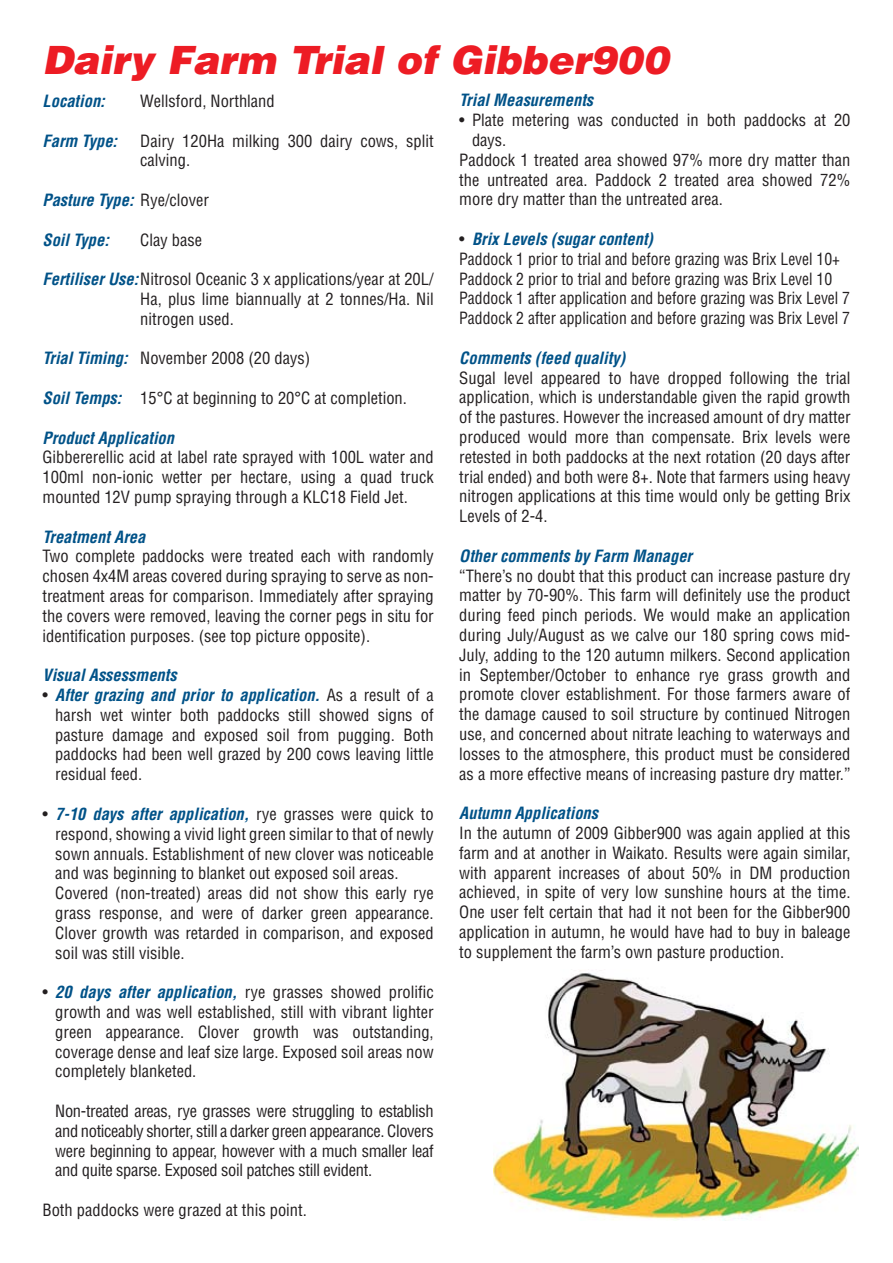
<style>
.page{position:relative;width:893px;height:1263px;background:#fff}
.page>*{position:absolute;margin:0;border:0;box-sizing:border-box;transform-origin:0 0}
.t1{font:italic 900 39px "Helvetica";color:#ed1c24}
.t2{font:condensed 16.5px/19.8px "Helvetica";color:#231f20;text-align:justify}
.t3{font:italic 700 condensed 16.5px "Helvetica";color:#005288}
.s1{font-weight:400;font-style:normal;color:#231f20}
.s2{font-weight:700;font-style:italic;color:#005288}
</style>
<div class="page">
<img style="left:494px;top:970px;width:365px;height:250px">
<h1 class="t1" style="left:43px;top:35px;width:628px">Dairy Farm Trial of Gibber900</h1>
<p class="t3" style="left:43px;top:91px;width:64px">Location:</p>
<p class="t2" style="left:140px;top:91px;width:136px">Wellsford, Northland</p>
<p class="t3" style="left:43px;top:131px;width:76px">Farm Type:</p>
<p class="t2" style="left:140px;top:130px;width:295px">Dairy 120Ha milking 300 dairy cows, split calving.</p>
<p class="t3" style="left:43px;top:190px;width:168px">Pasture Type: <span class="s1">Rye/clover</span></p>
<p class="t3" style="left:43px;top:230px;width:68px">Soil Type:</p>
<p class="t2" style="left:140px;top:229px;width:63px">Clay base</p>
<p class="t2" style="left:140px;top:269px;width:295px;text-indent:-98px"><span class="s2">Fertiliser Use:</span>Nitrosol Oceanic 3 x applications/year at 20L/ Ha, plus lime biannually at 2 tonnes/Ha. Nil nitrogen used.</p>
<p class="t2" style="left:43px;top:348px;width:269px"><span class="s2">Trial Timing:</span> November 2008 (20 days)</p>
<p class="t2" style="left:43px;top:388px;width:366px"><span class="s2">Soil Temps:</span> 15°C at beginning to 20°C at completion.</p>
<p class="t3" style="left:43px;top:428px;width:133px">Product Application</p>
<p class="t2" style="left:43px;top:447px;width:393px">Gibbererellic acid at label rate sprayed with 100L water and 100ml non-ionic wetter per hectare, using a quad truck mounted 12V pump spraying through a KLC18 Field Jet.</p>
<p class="t3" style="left:43px;top:527px;width:104px">Treatment Area</p>
<p class="t2" style="left:43px;top:546px;width:393px">Two complete paddocks were treated each with randomly chosen 4x4M areas covered during spraying to serve as non&shy;treatment areas for comparison. Immediately after spraying the covers were removed, leaving the corner pegs in situ for identification purposes. (see top picture opposite).</p>
<p class="t3" style="left:43px;top:665px;width:136px">Visual Assessments</p>
<p class="t2" style="left:55px;top:685px;width:380px;text-indent:-13px">• <span class="s2">After grazing and prior to application.</span> As a result of a harsh wet winter both paddocks still showed signs of pasture damage and exposed soil from pugging. Both paddocks had been well grazed by 200 cows leaving little residual feed.</p>
<p class="t2" style="left:55px;top:804px;width:380px;text-align:left;text-indent:-13px">• <span class="s2">7-10 days after application,</span> rye grasses were quick to respond, showing a vivid light green similar to that of newly sown annuals. Establishment of new clover was noticeable and was beginning to blanket out exposed soil areas.<br>Covered (non-treated) areas did not show this early rye grass response, and were of darker green appearance.<br>Clover growth was retarded in comparison, and exposed soil was still visible.</p>
<p class="t2" style="left:55px;top:982px;width:380px;text-indent:-13px">• <span class="s2">20 days after application,</span> rye grasses showed prolific growth and was well established, still with vibrant lighter green appearance. Clover growth was outstanding, coverage dense and leaf size large. Exposed soil areas now completely blanketed.</p>
<p class="t2" style="left:55px;top:1101px;width:380px">Non-treated areas, rye grasses were struggling to establish and noticeably shorter, still a darker green appearance. Clovers were beginning to appear, however with a much smaller leaf and quite sparse. Exposed soil patches still evident.</p>
<p class="t2" style="left:43px;top:1200px;width:266px">Both paddocks were grazed at this point.</p>
<p class="t3" style="left:459px;top:90px;width:135px">Trial Measurements</p>
<p class="t2" style="left:459px;top:110px;width:393px">• Plate metering was conducted in both paddocks at 20</p>
<p class="t2" style="left:472px;top:130px;width:36px">days.</p>
<p class="t2" style="left:459px;top:149px;width:393px">Paddock 1 treated area showed 97% more dry matter than</p>
<p class="t2" style="left:459px;top:169px;width:393px">the untreated area. Paddock 2 treated area showed 72%</p>
<p class="t2" style="left:459px;top:189px;width:265px">more dry matter than the untreated area.</p>
<p class="t2" style="left:459px;top:229px;width:392px;text-align:left">• <span class="s2">Brix Levels (sugar content)<br></span>Paddock 1 prior to trial and before grazing was Brix Level 10+ Paddock 2 prior to trial and before grazing was Brix Level 10<br>Paddock 1 after application and before grazing was Brix Level 7<br>Paddock 2 after application and before grazing was Brix Level 7</p>
<p class="t3" style="left:459px;top:348px;width:167px">Comments (feed quality)</p>
<p class="t2" style="left:459px;top:367px;width:393px">Sugal level appeared to have dropped following the trial application, which is understandable given the rapid growth of the pastures. However the increased amount of dry matter produced would more than compensate. Brix levels were retested in both paddocks at the next rotation (20 days after trial ended) and both were 8+. Note that farmers using heavy nitrogen applications at this time would only be getting Brix Levels of 2-4.</p>
<p class="t3" style="left:459px;top:546px;width:234px">Other comments by Farm Manager</p>
<p class="t2" style="left:459px;top:565px;width:393px">“There’s no doubt that this product can increase pasture dry matter by 70-90%. This farm will definitely use the product during feed pinch periods. We would make an application during July/August as we calve our 180 spring cows mid-July, adding to the 120 autumn milkers. Second application in September/October to enhance rye grass growth and promote clover establishment. For those farmers aware of the damage caused to soil structure by continued Nitrogen use, and concerned about nitrate leaching to waterways and losses to the atmosphere, this product must be considered as a more effective means of increasing pasture dry matter.”</p>
<p class="t3" style="left:459px;top:803px;width:140px">Autumn Applications</p>
<p class="t2" style="left:459px;top:823px;width:393px">In the autumn of 2009 Gibber900 was again applied at this farm and at another in Waikato. Results were again similar, with apparent increases of about 50% in DM production achieved, in spite of very low sunshine hours at the time.<br>One user felt certain that had it not been for the Gibber900 application in autumn, he would have had to buy in baleage to supplement the farm’s own pasture production.</p>
</div>
